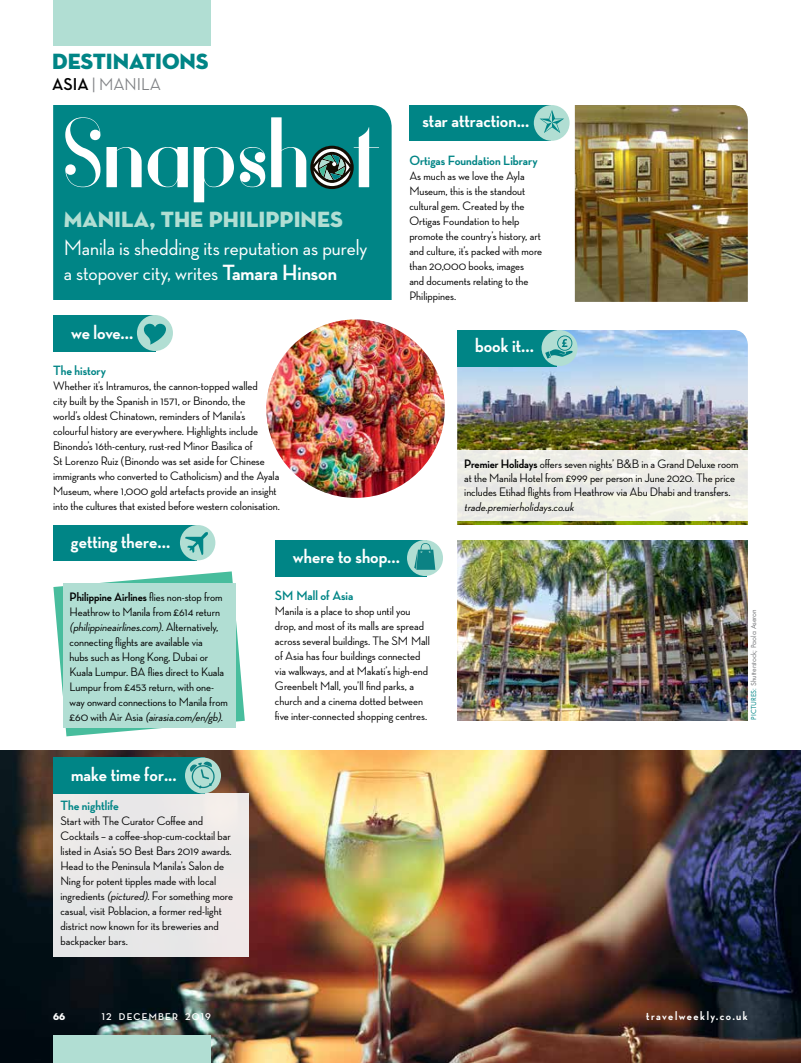
<style>
.page{position:relative;width:801px;height:1063px;background:#fff}
.page>*{position:absolute;margin:0;border:0;box-sizing:border-box;transform-origin:0 0}
.t1{font:500 22.5px/25px "Neutra Disp";color:#fff}
.t2{font:22.5px "Neutra Disp Titling";color:#b1ded3}
.t3{font:22.5px "Neutra Disp Titling";letter-spacing:-.005em;color:#008586}
.t4{font:700 20px "Neutra Disp";color:#fff}
.t5{font:500 17.5px "Neutra Disp";color:#808285}
.t6{font:700 13.75px "Neutra Disp";color:#008586}
.t7{font:500 12.5px/15px "Neutra Disp";color:#000}
.t8{font:italic 500 12.5px "Neutra Disp";color:#000}
.t9{font:700 12.5px "Neutra Disp";letter-spacing:.12em;color:#fff}
.t10{font:700 10px "Neutra Disp";letter-spacing:.12em;color:#fff}
.t11{font:10px "Neutra Disp Titling";color:#fff}
.t12{font:7.5px "Futura New";color:#77787b}
.s1{font-weight:700;color:#000}
.s2{font-weight:700}
.s3{font-style:italic}
.s4{color:#008586}
</style>
<div class="page">
<div style="left:275px;top:540px;width:151px;height:36px;background:#008586"></div>
<div style="left:407px;top:540px;width:36px;height:36px;background:#b1ded3;border-radius:50%"></div>
<svg style="left:414px;top:543px;width:21px;height:27px"></svg>
<img style="left:457px;top:330px;width:291px;height:195px">
<svg style="left:53px;top:571px;width:192px;height:165px"></svg>
<img style="left:0;top:750px;width:801px;height:313px">
<div style="left:53px;top:793px;width:196px;height:164px;background:#e9e7e8"></div>
<div style="left:53px;top:105px;width:339px;height:195px;background:#008586"></div>
<svg style="left:65px;top:117px;width:314px;height:85px"></svg>
<div style="left:409px;top:105px;width:142px;height:35px;background:#008586"></div>
<div style="left:534px;top:105px;width:35px;height:36px;background:#b1ded3;border-radius:50%"></div>
<svg style="left:539px;top:110px;width:25px;height:23px"></svg>
<div style="left:53px;top:525px;width:144px;height:35px;background:#008586"></div>
<div style="left:180px;top:525px;width:35px;height:35px;background:#b1ded3;border-radius:50%"></div>
<svg style="left:185px;top:532px;width:23px;height:23px"></svg>
<div style="left:53px;top:315px;width:103px;height:36px;background:#008586"></div>
<div style="left:137px;top:315px;width:36px;height:36px;background:#b1ded3;border-radius:50%"></div>
<svg style="left:144px;top:324px;width:22px;height:21px"></svg>
<div style="left:53px;top:758px;width:152px;height:36px;background:#008586"></div>
<div style="left:185px;top:758px;width:36px;height:36px;background:#b1ded3;border-radius:50%"></div>
<svg style="left:190px;top:761px;width:26px;height:28px"></svg>
<div style="left:457px;top:330px;width:99px;height:36px;background:#008586"></div>
<div style="left:541px;top:330px;width:36px;height:36px;background:#b1ded3;border-radius:50%"></div>
<svg style="left:545px;top:335px;width:28px;height:24px"></svg>
<img style="left:575px;top:105px;width:173px;height:197px">
<img style="left:266px;top:319px;width:179px;height:179px;border-radius:89px">
<div style="left:63px;top:583px;width:173px;height:145px;background:#b1ded3"></div>
<div style="left:457px;top:450px;width:291px;height:71px;background:#edede5"></div>
<div style="left:53px;top:0;width:158px;height:45px;background:#b1ded3"></div>
<div style="left:53px;top:1035px;width:158px;height:28px;background:#b1ded3"></div>
<img style="left:457px;top:540px;width:291px;height:180px">
<h1 class="t3" style="left:52px;top:48px;width:158px">DESTINATIONS</h1>
<h3 class="t5" style="left:52px;top:75px;width:110px"><span class="s1">ASIA</span> | MANILA</h3>
<h2 class="t4" style="left:423px;top:109px;width:108px">star attraction...</h2>
<h1 class="t2" style="left:64px;top:206px;width:281px">MANILA, THE PHILIPPINES</h1>
<h1 class="t1" style="left:64px;top:235px;width:305px">Manila is shedding its reputation as purely a stopover city, writes <span class="s2">Tamara Hinson</span></h1>
<h2 class="t4" style="left:71px;top:321px;width:64px">we love...</h2>
<p class="t6" style="left:53px;top:363px;width:54px">The history</p>
<p class="t7" style="left:53px;top:378px;width:228px">Whether it’s Intramuros, the cannon-topped walled<br>city built by the Spanish in 1571, or Binondo, the<br>world’s oldest Chinatown, reminders of Manila’s colourful history are everywhere. Highlights include Binondo’s 16th-century, rust-red Minor Basilica of<br>St Lorenzo Ruiz (Binondo was set aside for Chinese immigrants who converted to Catholicism) and the Ayala Museum, where 1,000 gold artefacts provide an insight into the cultures that existed before western colonisation.</p>
<h2 class="t4" style="left:71px;top:530px;width:101px">getting there...</h2>
<h2 class="t4" style="left:293px;top:545px;width:108px">where to shop...</h2>
<p class="t6" style="left:409px;top:153px;width:130px">Ortigas Foundation Library</p>
<p class="t7" style="left:409px;top:168px;width:134px">As much as we love the Ayla<br>Museum, this is the standout cultural gem. Created by the<br>Ortigas Foundation to help promote the country’s history, art and culture, it’s packed with more than 20,000 books, images<br>and documents relating to the<br>Philippines.</p>
<h2 class="t4" style="left:475px;top:334px;width:60px">book it...</h2>
<p class="t7" style="left:464px;top:456px;width:276px;line-height:14.4px"><span class="s2">Premier Holidays</span> offers seven nights’ B&amp;B in a Grand Deluxe room at the Manila Hotel from £999 per person in June 2020. The price includes Etihad flights from Heathrow via Abu Dhabi and transfers.</p>
<p class="t8" style="left:464px;top:500px;width:114px">trade.premierholidays.co.uk</p>
<p class="t7" style="left:70px;top:589px;width:160px"><span class="s2">Philippine Airlines</span> flies non-stop from Heathrow to Manila from £614 return <span class="s3">(philippineairlines.com)</span>. A l t e r n a t i ve l y, connecting flights are available via<br>hubs such as Hong Kong, Dubai or Kuala Lumpur. BA flies direct to Kuala Lumpur from £453 return, with one&shy;way onward connections to Manila from £6 0 w i t h A i r As i a <span class="s3">(airasia.com/en/gb)</span>.</p>
<p class="t6" style="left:275px;top:588px;width:80px">SM Mall of Asia</p>
<p class="t7" style="left:275px;top:603px;width:156px">Manila is a place to shop until you drop, and most of its malls are spread across several buildings. The SM Mall of Asia has four buildings connected via walkways, and at Makati’s high-end Greenbelt Mall, you’ll find parks, a church and a cinema dotted between five inter-connected shopping centres.</p>
<p class="t12" style="left:749px;top:720px;width:112px;rotate:-90deg"><span class="s4">PICTURES:</span> Shutterstock; Paola Aseron</p>
<h2 class="t4" style="left:71px;top:763px;width:107px">make time for...</h2>
<p class="t6" style="left:60px;top:798px;width:60px">The nightlife</p>
<p class="t7" style="left:60px;top:813px;width:174px">Start with The Curator Coffee and Cocktails – a coffee-shop-cum-cocktail bar listed in Asia’s 50 Best Bars 2019 awards.<br>Head to the Peninsula Manila’s Salon de Ning for potent tipples made with local ingredients <span class="s3">(pictured)</span>. For something more casual, visit Poblacion, a former red-light district now known for its breweries and backpacker bars.</p>
<p class="t11" style="left:53px;top:1010px;width:14px">66</p>
<p class="t10" style="left:102px;top:1011px;width:111px">12 DECEMBER 2019</p>
<p class="t9" style="left:646px;top:1009px;width:103px">travelweekly.co.uk</p>
</div>
